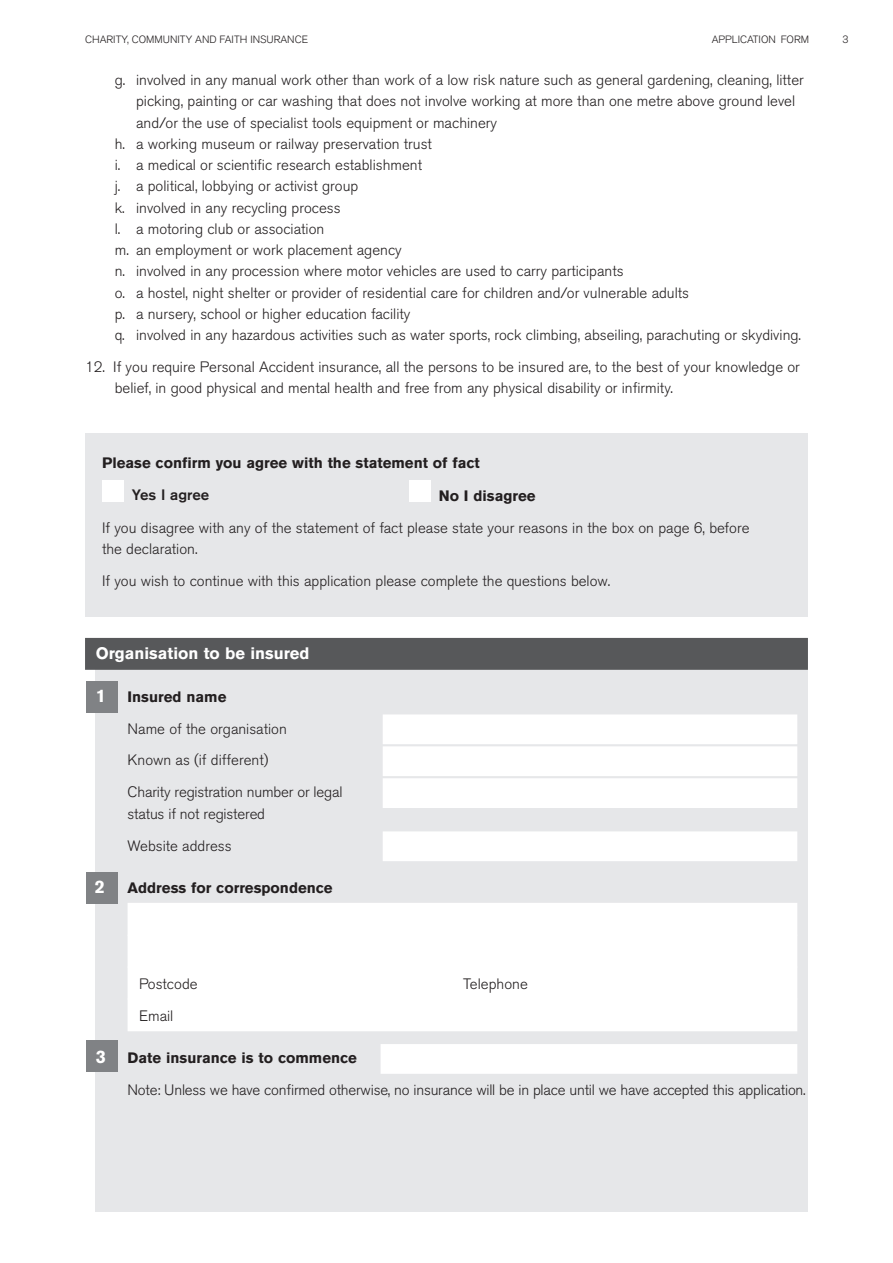
<style>
.page{position:relative;width:893px;height:1263px;background:#fff}
.page>*{position:absolute;margin:0;border:0;box-sizing:border-box;transform-origin:0 0}
.t1{font:700 18px "Akzidenz Grotesk BQ";color:#fff}
.t2{font:700 16.5px "Akzidenz Grotesk BQ";color:#fff}
.t3{font:300 15px/21.3px "Akzidenz Grotesk BQ";color:#231f20}
.t4{font:700 15px "Akzidenz Grotesk BQ";color:#231f20}
.t5{font:500 15px "Akzidenz Grotesk BQ";color:#231f20}
.t6{font:300 10.5px "Akzidenz Grotesk BQ";color:#231f20}
</style>
<div class="page">
<div style="left:96px;top:657px;width:712px;height:555px;background:#e6e7e9"></div>
<div style="left:85px;top:434px;width:723px;height:183px;background:#e6e7e9"></div>
<div style="left:383px;top:714px;width:414px;height:30px;background:#fff"></div>
<div style="left:383px;top:746px;width:414px;height:30px;background:#fff"></div>
<div style="left:383px;top:778px;width:414px;height:30px;background:#fff"></div>
<div style="left:383px;top:831px;width:414px;height:30px;background:#fff"></div>
<div style="left:128px;top:903px;width:669px;height:32px;background:#fff"></div>
<div style="left:128px;top:935px;width:669px;height:32px;background:#fff"></div>
<div style="left:128px;top:967px;width:669px;height:32px;background:#fff"></div>
<div style="left:128px;top:998px;width:669px;height:33px;background:#fff"></div>
<div style="left:381px;top:1044px;width:416px;height:30px;background:#fff"></div>
<div style="left:102px;top:480px;width:21px;height:21px;background:#fff"></div>
<div style="left:409px;top:480px;width:21px;height:21px;background:#fff"></div>
<div style="left:85px;top:638px;width:723px;height:32px;background:#57585a"></div>
<div style="left:86px;top:681px;width:32px;height:31px;background:#808285"></div>
<div style="left:86px;top:872px;width:32px;height:32px;background:#808285"></div>
<div style="left:86px;top:1040px;width:32px;height:32px;background:#808285"></div>
<p class="t6" style="left:85px;top:35px;width:225px">CHARITY, COMMUNITY AND FAITH INSURANCE</p>
<p class="t6" style="left:712px;top:35px;width:99px">APPLICATION FORM</p>
<p class="t6" style="left:843px;top:35px;width:8px">3</p>
<p class="t3" style="left:136px;top:71px;width:669px;text-indent:-21px">g. involved in any manual work other than work of a low risk nature such as general gardening, cleaning, litter picking, painting or car washing that does not involve working at more than one metre above ground level and/or the use of specialist tools equipment or machinery</p>
<p class="t3" style="left:115px;top:135px;width:319px">h. a working museum or railway preservation trust</p>
<p class="t3" style="left:115px;top:156px;width:309px">i. a medical or scientific research establishment</p>
<p class="t3" style="left:115px;top:177px;width:245px">j. a political, lobbying or activist group</p>
<p class="t3" style="left:115px;top:198px;width:227px">k. involved in any recycling process</p>
<p class="t3" style="left:115px;top:220px;width:211px">l. a motoring club or association</p>
<p class="t3" style="left:115px;top:241px;width:288px">m. an employment or work placement agency</p>
<p class="t3" style="left:115px;top:262px;width:510px">n. involved in any procession where motor vehicles are used to carry participants</p>
<p class="t3" style="left:115px;top:283px;width:576px">o. a hostel, night shelter or provider of residential care for children and/or vulnerable adults</p>
<p class="t3" style="left:115px;top:305px;width:297px">p. a nursery, school or higher education facility</p>
<p class="t3" style="left:115px;top:326px;width:688px">q. involved in any hazardous activities such as water sports, rock climbing, abseiling, parachuting or skydiving.</p>
<p class="t3" style="left:115px;top:357px;width:687px;text-indent:-30px">12. If you require Personal Accident insurance, all the persons to be insured are, to the best of your knowledge or belief, in good physical and mental health and free from any physical disability or infirmity.</p>
<h5 class="t4" style="left:102px;top:457px;width:379px">Please conf rm you agree with the statement of fact</h5>
<p class="t5" style="left:132px;top:489px;width:79px">Yes I agree</p>
<h5 class="t4" style="left:439px;top:491px;width:98px">No I disagree</h5>
<p class="t3" style="left:102px;top:519px;width:649px">If you disagree with any of the statement of fact please state your reasons in the box on page 6, before the declaration.</p>
<p class="t3" style="left:102px;top:572px;width:510px">If you wish to continue with this application please complete the questions below.</p>
<p class="t2" style="left:96px;top:647px;width:215px">Organisation to be insured</p>
<p class="t1" style="left:96px;top:689px;width:12px">1</p>
<h5 class="t4" style="left:128px;top:691px;width:100px">Insured name</h5>
<p class="t3" style="left:128px;top:714px;width:217px;line-height:32px">Name of the organisation<br>Known as (if different)<br>Charity registration number or legal</p>
<p class="t3" style="left:128px;top:799px;width:139px;line-height:32px">status if not registered<br>Website address</p>
<h5 class="t4" style="left:128px;top:882px;width:207px">Address for correspondence</h5>
<p class="t1" style="left:95px;top:880px;width:12px">2</p>
<p class="t1" style="left:96px;top:1050px;width:12px">3</p>
<p class="t3" style="left:139px;top:975px;width:60px">Postcode</p>
<p class="t3" style="left:463px;top:975px;width:66px">Telephone</p>
<p class="t3" style="left:139px;top:1006px;width:36px">Email</p>
<h5 class="t4" style="left:128px;top:1052px;width:231px">Date insurance is to commence</h5>
<p class="t3" style="left:128px;top:1081px;width:680px">Note: Unless we have confrmed otherwise, no insurance will be in place until we have accepted this application.</p>
</div>
